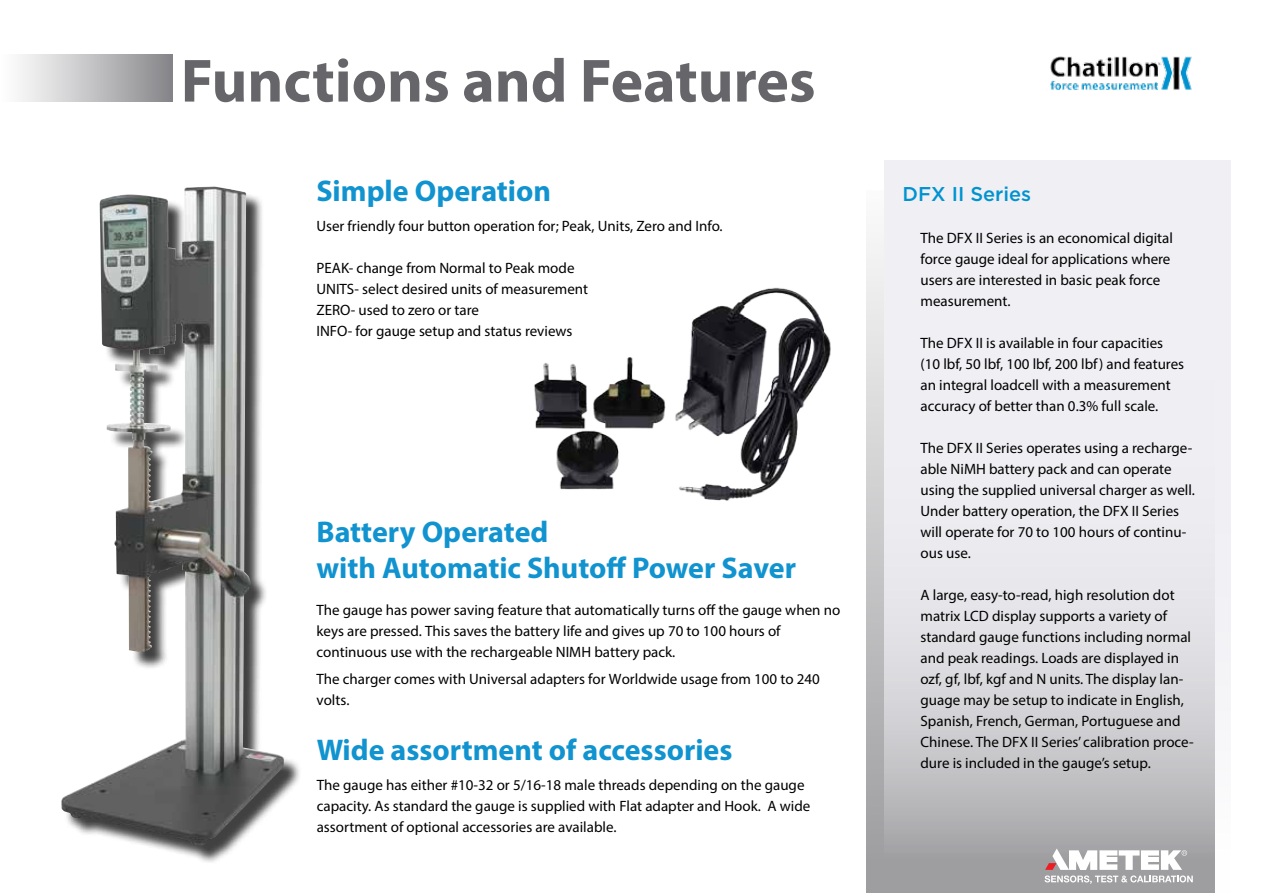
<style>
.page{position:relative;width:1263px;height:893px;background:#fff}
.page>*{position:absolute;margin:0;border:0;box-sizing:border-box;transform-origin:0 0}
.t1{font:700 61.5px "Myriad Pro";color:#65656a}
.t2{font:700 30px/36px "Myriad Pro";color:#1093cf}
.t3{font:500 19.95px "Gotham";color:#0093d0}
.t4{font:15px/21px "Myriad Pro";color:#000}
</style>
<div class="page">
<div style="left:0;top:54px;width:173px;height:48px;background:linear-gradient(to right,#fff,#87878b)"></div>
<div style="left:64px;top:189px;width:238px;height:675px;background:#000;opacity:.75"></div>
<img style="left:100px;top:186px;width:114px;height:466px">
<div style="left:866px;top:191px;width:348px;height:702px;background:linear-gradient(to bottom,#fafafb,#9a9a9c)"></div>
<svg style="left:884px;top:160px;width:347px;height:733px;fill:#ededf1"></svg>
<svg style="left:1045px;top:848px;width:148px;height:36px"></svg>
<img style="left:534px;top:287px;width:297px;height:214px">
<img style="left:1050px;top:56px;width:142px;height:34px">
<h1 class="t1" style="left:181px;top:41px;width:636px">Functions and Features</h1>
<h2 class="t2" style="left:316px;top:171px;width:236px">Simple Operation</h2>
<p class="t4" style="left:316px;top:215px;width:408px">User friendly four button operation for; Peak, Units, Zero and Info.</p>
<p class="t4" style="left:316px;top:257px;width:273px">PEAK- change from Normal to Peak mode UNITS- select desired units of measurement ZERO- used to zero or tare<br>INFO- for gauge setup and status reviews</p>
<h2 class="t2" style="left:316px;top:513px;width:481px">Battery Operated<br>with Automatic Shutoff Power Saver</h2>
<p class="t4" style="left:316px;top:599px;width:525px">The gauge has power saving feature that automatically turns off the gauge when no keys are pressed. This saves the battery life and gives up 70 to 100 hours of continuous use with the rechargeable NIMH battery pack.</p>
<p class="t4" style="left:316px;top:668px;width:505px">The charger comes with Universal adapters for Worldwide usage from 100 to 240 volts.</p>
<h2 class="t2" style="left:317px;top:731px;width:417px">Wide assortment of accessories</h2>
<p class="t4" style="left:317px;top:774px;width:495px">The gauge has either #10-32 or 5/16-18 male threads depending on the gauge capacity. As standard the gauge is supplied with Flat adapter and Hook. A wide assortment of optional accessories are available.</p>
<h3 class="t3" style="left:902px;top:181px;width:130px">DFX II Series</h3>
<p class="t4" style="left:920px;top:227px;width:254px">The DFX II Series is an economical digital force gauge ideal for applications where users are interested in basic peak force measurement.</p>
<p class="t4" style="left:920px;top:332px;width:265px">The DFX II is available in four capacities (10 lbf, 50 lbf, 100 lbf, 200 lbf) and features an integral loadcell with a measurement accuracy of better than 0.3% full scale.</p>
<p class="t4" style="left:920px;top:437px;width:276px">The DFX II Series operates using a recharge&shy;able NiMH battery pack and can operate using the supplied universal charger as well.<br>Under battery operation, the DFX II Series will operate for 70 to 100 hours of continu&shy;ous use.</p>
<p class="t4" style="left:920px;top:584px;width:275px">A large, easy-to-read, high resolution dot matrix LCD display supports a variety of standard gauge functions including normal and peak readings. Loads are displayed in ozf, gf, lbf, kgf and N units. The display lan&shy;guage may be setup to indicate in English, Spanish, French, German, Portuguese and Chinese. The DFX II Series’ calibration proce&shy;dure is included in the gauge’s setup.</p>
</div>
